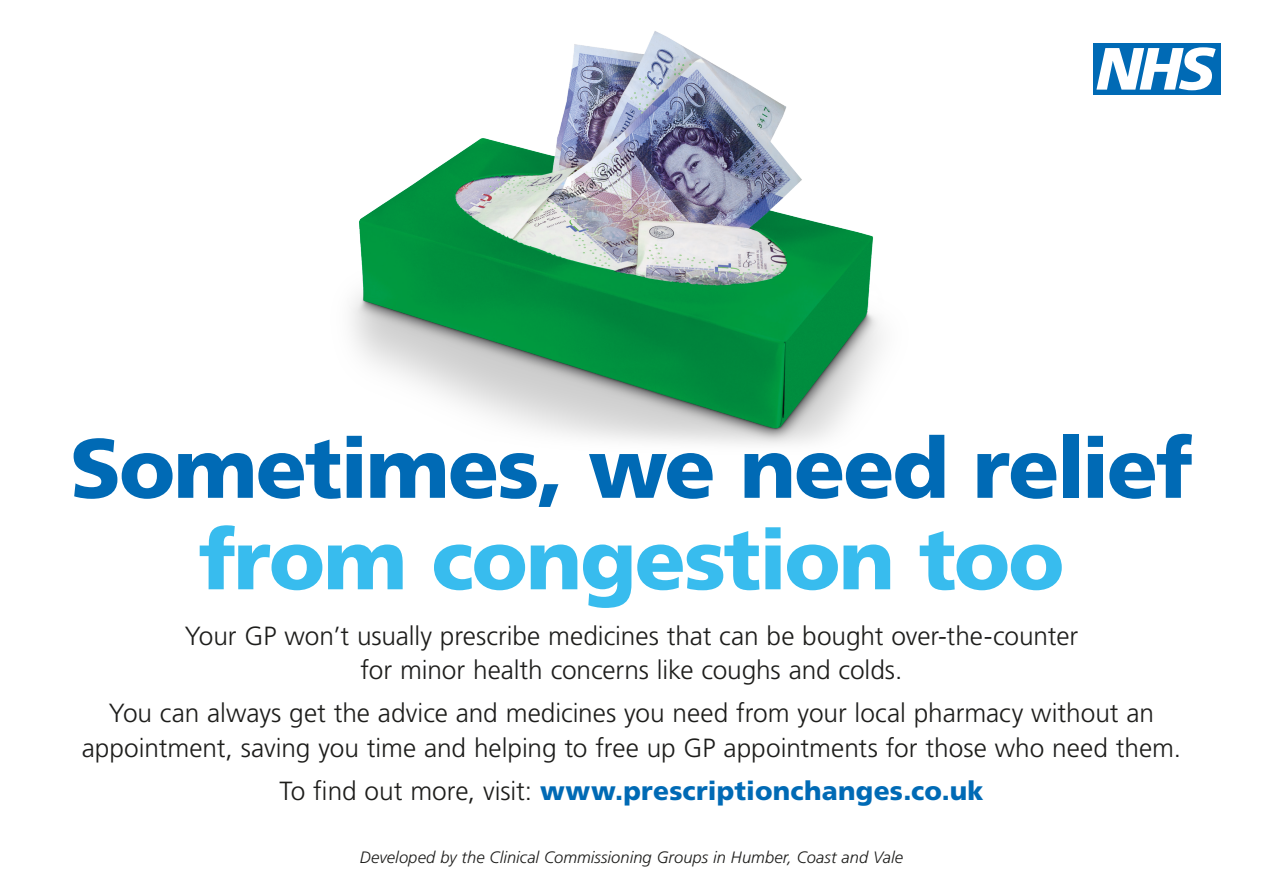
<style>
.page{position:relative;width:1263px;height:893px;background:#fff}
.page>*{position:absolute;margin:0;border:0;box-sizing:border-box;transform-origin:0 0}
.t1{font:900 84px "Frutiger LT Std";letter-spacing:-.025em;color:#006ab5}
.t2{font:900 84px "Frutiger LT Std";letter-spacing:-.02em;color:#38bcee}
.t3{font:300 26.25px/34.5px "Frutiger LT Std";color:#1d1d1b;text-align:center}
.t4{font:900 26.25px "Frutiger LT Std";letter-spacing:.01em;color:#006ab5}
.t5{font:italic 300 16.5px "Frutiger LT Std";letter-spacing:.005em;color:#1d1d1b}
.s1{font-weight:300;color:#1d1d1b}
</style>
<div class="page">
<img style="left:351px;top:31px;width:530px;height:414px">
<div style="left:1093px;top:43px;width:127px;height:52px;background:#006ab5"></div>
<svg style="left:1096px;top:47px;width:120px;height:43px"></svg>
<h1 class="t1" style="left:70px;top:418px;width:1125px">Sometimes, we need relief</h1>
<h1 class="t2" style="left:199px;top:509px;width:867px">from congestion too</h1>
<p class="t3" style="left:185px;top:619px;width:895px">Your GP won’t usually prescribe medicines that can be bought over-the-counter for minor health concerns like coughs and colds.</p>
<p class="t3" style="left:82px;top:696px;width:1101px">You can always get the advice and medicines you need from your local pharmacy without an appointment, saving you time and helping to free up GP appointments for those who need them.</p>
<p class="t4" style="left:279px;top:775px;width:706px"><span class="s1">To find out more, visit:</span> www.prescriptionchanges.co.uk</p>
<p class="t5" style="left:360px;top:848px;width:545px">Developed by the Clinical Commissioning Groups in Humber, Coast and Vale</p>
</div>
